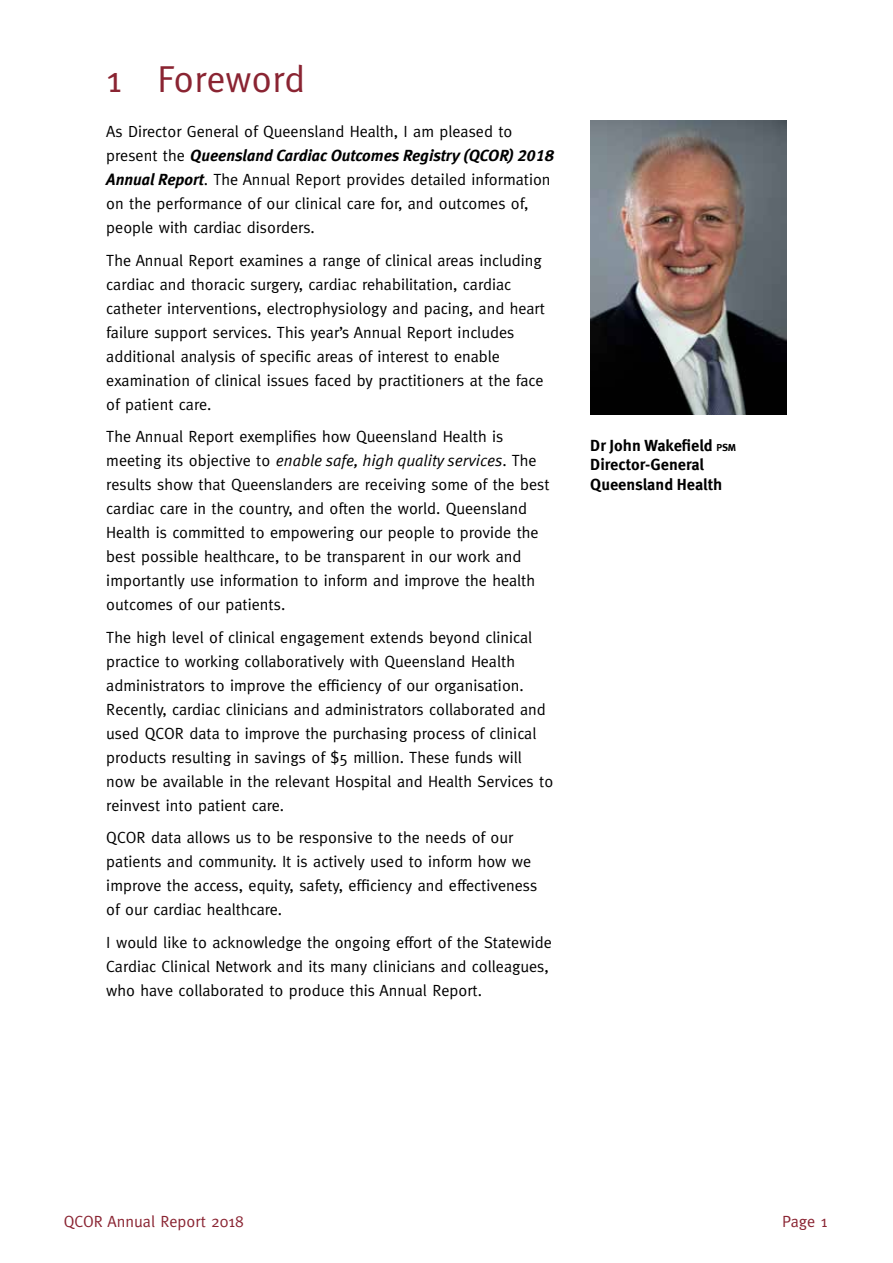
<style>
.page{position:relative;width:893px;height:1263px;background:#fff}
.page>*{position:absolute;margin:0;border:0;box-sizing:border-box;transform-origin:0 0}
.t1{font:37.5px "Meta Pro Norm";letter-spacing:-.005em;color:#8a2432}
.t2{font:16.2px/24px "Meta";color:#000}
.t3{font:italic 16.2px "Meta Normal LF";color:#000}
.t4{font:italic 16.2px "Meta Bold LF";color:#000}
.t5{font:16.2px/19.5px "Meta Bold LF";color:#000}
.t6{font:16.2px "Meta";color:#8a2432}
.s1{font-family:"Meta";font-style:normal}
.s2{font-family:"Meta Bold LF";font-style:italic}
.s3{font-size:10.2px}
</style>
<div class="page">
<img style="left:590px;top:120px;width:197px;height:295px">
<h1 class="t1" style="left:106px;top:51px;width:201px">1 Foreword</h1>
<p class="t2" style="left:106px;top:120px;width:408px">As Director General of Queensland Health, I am pleased to</p>
<p class="t4" style="left:106px;top:146px;width:449px"><span class="s1">present the</span> Queensland Cardiac Outcomes Registry (QCOR) 2018</p>
<p class="t2" style="left:106px;top:167px;width:446px"><span class="s2">Annual Report</span>. The Annual Report provides detailed information on the performance of our clinical care for, and outcomes of, people with cardiac disorders.</p>
<p class="t2" style="left:106px;top:248px;width:440px">The Annual Report examines a range of clinical areas including cardiac and thoracic surgery, cardiac rehabilitation, cardiac catheter interventions, electrophysiology and pacing, and heart failure support services. This year’s Annual Report includes additional analysis of specific areas of interest to enable examination of clinical issues faced by practitioners at the face of patient care.</p>
<p class="t2" style="left:106px;top:424px;width:399px">The Annual Report exemplifies how Queensland Health is</p>
<p class="t3" style="left:106px;top:451px;width:432px"><span class="s1">meeting its objective to</span> enable safe, high quality services<span class="s1">. The</span></p>
<p class="t2" style="left:106px;top:472px;width:445px">results show that Queenslanders are receiving some of the best cardiac care in the country, and often the world. Queensland Health is committed to empowering our people to provide the best possible healthcare, to be transparent in our work and importantly use information to inform and improve the health outcomes of our patients.</p>
<p class="t2" style="left:106px;top:625px;width:448px">The high level of clinical engagement extends beyond clinical practice to working collaboratively with Queensland Health administrators to improve the efficiency of our organisation.<br>Recently, cardiac clinicians and administrators collaborated and used QCOR data to improve the purchasing process of clinical products resulting in savings of $5 million. These funds will now be available in the relevant Hospital and Health Services to reinvest into patient care.</p>
<p class="t2" style="left:106px;top:825px;width:433px">QCOR data allows us to be responsive to the needs of our patients and community. It is actively used to inform how we improve the access, equity, safety, efficiency and effectiveness of our cardiac healthcare.</p>
<p class="t2" style="left:106px;top:930px;width:447px">I would like to acknowledge the ongoing effort of the Statewide<br>Cardiac Clinical Network and its many clinicians and colleagues, who have collaborated to produce this Annual Report.</p>
<p class="t5" style="left:590px;top:435px;width:147px">Dr John Wakefield <span class="s3">PSM<br></span>Director-General<br>Queensland Health</p>
<p class="t6" style="left:64px;top:1212px;width:182px">QCOR Annual Report 2018</p>
<p class="t6" style="left:782px;top:1212px;width:47px">Page 1</p>
</div>
